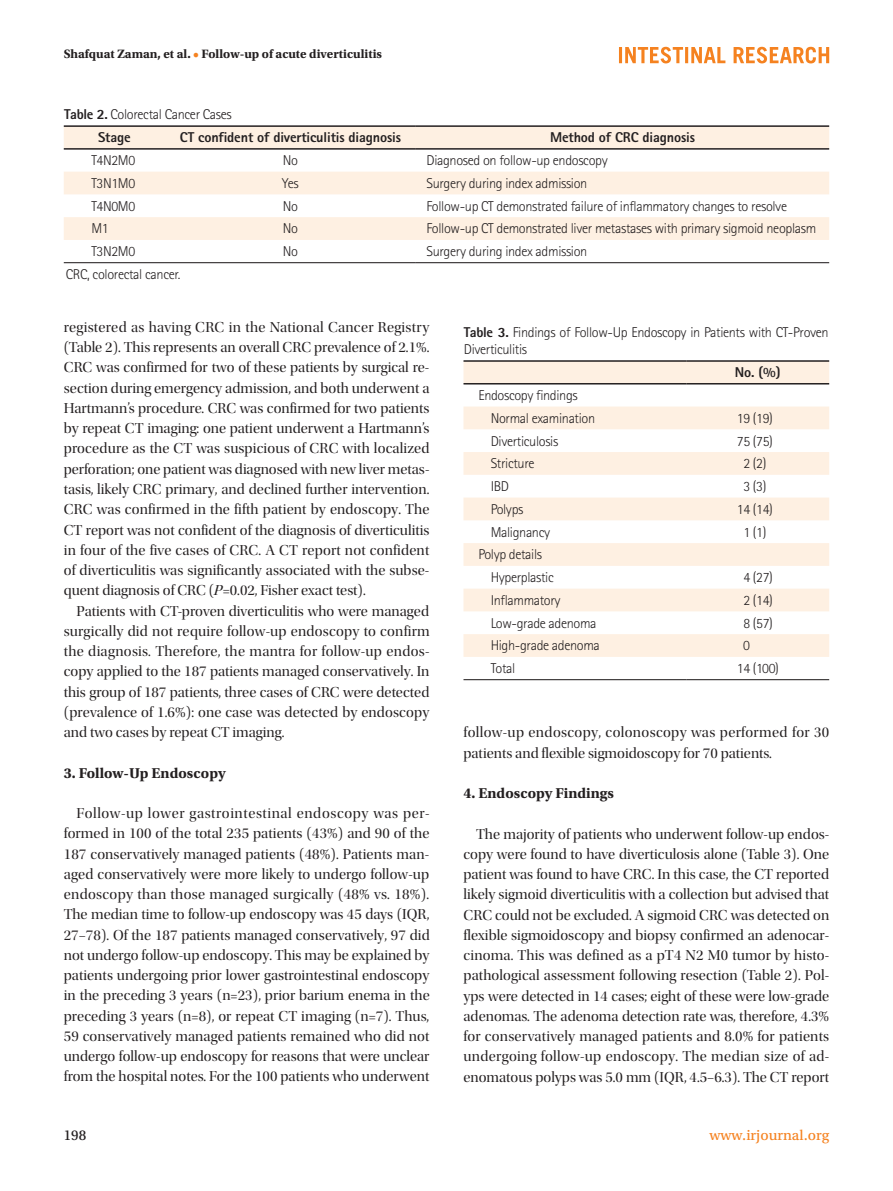
<style>
.page{position:relative;width:893px;height:1191px;background:#fff}
.page>*{position:absolute;margin:0;border:0;box-sizing:border-box;transform-origin:0 0}
.t1{font:15px/20.2px "Utopia Std Disp";color:#231f20;text-align:justify}
.t2{font:700 15px "Utopia Std";color:#231f20}
.t3{font:15px "Utopia Std Capt";color:#f58220}
.t4{font:15px "Utopia Std Capt";color:#231f20}
.t5{font:300 14.25px/22.8px "Rotis Sans Serif Std";letter-spacing:-.025em;color:#231f20}
.t6{font:800 14.25px "Rotis Sans Serif Std";letter-spacing:-.01em;color:#231f20}
.t7{font:700 12.75px "Utopia Std";color:#231f20}
.s1{color:#f58220}
.s2{font-weight:800}
.s3{font-style:italic}
</style>
<div class="page">
<svg style="left:619px;top:47px;width:210px;height:16px"></svg>
<svg style="left:64px;top:127px;width:765px;height:113px;fill:#fef0e2"></svg>
<hr style="left:64px;top:125px;width:101px;height:2px;background:#231f20">
<hr style="left:165px;top:125px;width:251px;height:2px;background:#231f20">
<hr style="left:416px;top:125px;width:413px;height:2px;background:#231f20">
<hr style="left:64px;top:148px;width:101px;height:2px;background:#231f20">
<hr style="left:165px;top:148px;width:251px;height:2px;background:#231f20">
<hr style="left:416px;top:148px;width:413px;height:2px;background:#231f20">
<hr style="left:64px;top:262px;width:101px;height:1px;background:#231f20">
<hr style="left:165px;top:262px;width:251px;height:1px;background:#231f20">
<hr style="left:416px;top:262px;width:413px;height:1px;background:#231f20">
<svg style="left:463px;top:362px;width:366px;height:295px;fill:#fef0e2"></svg>
<hr style="left:463px;top:360px;width:223px;height:2px;background:#231f20">
<hr style="left:686px;top:360px;width:143px;height:2px;background:#231f20">
<hr style="left:463px;top:383px;width:223px;height:1px;background:#231f20">
<hr style="left:686px;top:383px;width:143px;height:1px;background:#231f20">
<hr style="left:463px;top:679px;width:223px;height:1px;background:#231f20">
<hr style="left:686px;top:679px;width:143px;height:1px;background:#231f20">
<p class="t7" style="left:64px;top:47px;width:320px">Shafquat Zaman, et al. <span class="s1">•</span> Follow-up of acute diverticulitis</p>
<p class="t5" style="left:98px;top:102px;width:135px;line-height:23.5px;text-indent:-34px"><span class="s2">Table 2.</span> Colorectal Cancer Cases<br><span class="s2">Stage</span></p>
<p class="t6" style="left:180px;top:128px;width:223px">CT confident of diverticulitis diagnosis</p>
<p class="t6" style="left:550px;top:128px;width:146px">Method of CRC diagnosis</p>
<p class="t5" style="left:91px;top:149px;width:45px">T4N2M0</p>
<p class="t5" style="left:283px;top:149px;width:17px">No</p>
<p class="t5" style="left:426px;top:149px;width:183px">Diagnosed on follow-up endoscopy</p>
<p class="t5" style="left:91px;top:172px;width:45px">T3N1M0</p>
<p class="t5" style="left:282px;top:172px;width:18px">Yes</p>
<p class="t5" style="left:426px;top:172px;width:162px">Surgery during index admission</p>
<p class="t5" style="left:91px;top:194px;width:45px">T4N0M0</p>
<p class="t5" style="left:283px;top:194px;width:17px">No</p>
<p class="t5" style="left:426px;top:194px;width:362px">Follow-up CT demonstrated failure of inflammatory changes to resolve</p>
<p class="t5" style="left:91px;top:217px;width:19px">M1</p>
<p class="t5" style="left:283px;top:217px;width:17px">No</p>
<p class="t5" style="left:426px;top:217px;width:391px">Follow-up CT demonstrated liver metastases with primary sigmoid neoplasm</p>
<p class="t5" style="left:91px;top:240px;width:45px">T3N2M0</p>
<p class="t5" style="left:283px;top:240px;width:17px">No</p>
<p class="t5" style="left:426px;top:240px;width:162px">Surgery during index admission</p>
<p class="t5" style="left:66px;top:263px;width:116px">CRC, colorectal cancer.</p>
<p class="t1" style="left:64px;top:317px;width:367px">registered as having CRC in the National Cancer Registry (Table 2). This represents an overall CRC prevalence of 2.1%.<br>CRC was confirmed for two of these patients by surgical re&shy;section during emergency admission, and both underwent a Hartmann’s procedure. CRC was confirmed for two patients by repeat CT imaging: one patient underwent a Hartmann’s procedure as the CT was suspicious of CRC with localized perforation; one patient was diagnosed with new liver metas&shy;tasis, likely CRC primary, and declined further intervention.<br>CRC was confirmed in the fifth patient by endoscopy. The CT report was not confident of the diagnosis of diverticulitis in four of the five cases of CRC. A CT report not confident of diverticulitis was significantly associated with the subse&shy;quent diagnosis of CRC (<span class="s3">P</span>=0.02, Fisher exact test).</p>
<p class="t1" style="left:64px;top:601px;width:367px;text-indent:13px">Patients with CT-proven diverticulitis who were managed surgically did not require follow-up endoscopy to confirm the diagnosis. Therefore, the mantra for follow-up endos&shy;copy applied to the 187 patients managed conservatively. In this group of 187 patients, three cases of CRC were detected (prevalence of 1.6%): one case was detected by endoscopy and two cases by repeat CT imaging.</p>
<p class="t2" style="left:64px;top:764px;width:163px">3. Follow-Up Endoscopy</p>
<p class="t1" style="left:64px;top:803px;width:367px;text-indent:13px">Follow-up lower gastrointestinal endoscopy was per&shy;formed in 100 of the total 235 patients (43%) and 90 of the 187 conservatively managed patients (48%). Patients man&shy;aged conservatively were more likely to undergo follow-up endoscopy than those managed surgically (48% vs. 18%).<br>The median time to follow-up endoscopy was 45 days (IQR, 27−78). Of the 187 patients managed conservatively, 97 did not undergo follow-up endoscopy. This may be explained by patients undergoing prior lower gastrointestinal endoscopy in the preceding 3 years (n=23), prior barium enema in the preceding 3 years (n=8), or repeat CT imaging (n=7). Thus, 59 conservatively managed patients remained who did not undergo follow-up endoscopy for reasons that were unclear from the hospital notes. For the 100 patients who underwent</p>
<p class="t5" style="left:464px;top:323px;width:366px;line-height:17.1px"><span class="s2">Table 3.</span> Findings of Follow-Up Endoscopy in Patients with CT-Proven<br>Diverticulitis</p>
<p class="t6" style="left:735px;top:363px;width:47px">No. (%)</p>
<p class="t5" style="left:491px;top:384px;width:106px;text-indent:-12px">Endoscopy findings<br>Normal examination</p>
<p class="t5" style="left:737px;top:406px;width:38px">19 (19)</p>
<p class="t5" style="left:491px;top:429px;width:69px">Diverticulosis</p>
<p class="t5" style="left:737px;top:429px;width:38px">75 (75)</p>
<p class="t5" style="left:491px;top:452px;width:45px">Stricture</p>
<p class="t5" style="left:743px;top:452px;width:25px">2 (2)</p>
<p class="t5" style="left:491px;top:475px;width:20px">IBD</p>
<p class="t5" style="left:743px;top:475px;width:25px">3 (3)</p>
<p class="t5" style="left:491px;top:498px;width:34px">Polyps</p>
<p class="t5" style="left:737px;top:498px;width:38px">14 (14)</p>
<p class="t5" style="left:491px;top:520px;width:61px">Malignancy</p>
<p class="t5" style="left:743px;top:520px;width:25px">1 (1)</p>
<p class="t5" style="left:491px;top:543px;width:65px;text-indent:-12px">Polyp details<br>Hyperplastic</p>
<p class="t5" style="left:743px;top:566px;width:31px">4 (27)</p>
<p class="t5" style="left:491px;top:589px;width:71px">Inflammatory</p>
<p class="t5" style="left:743px;top:589px;width:31px">2 (14)</p>
<p class="t5" style="left:491px;top:611px;width:107px">Low-grade adenoma</p>
<p class="t5" style="left:743px;top:611px;width:31px">8 (57)</p>
<p class="t5" style="left:491px;top:634px;width:111px">High-grade adenoma</p>
<p class="t5" style="left:743px;top:634px;width:8px">0</p>
<p class="t5" style="left:491px;top:657px;width:26px">Total</p>
<p class="t5" style="left:737px;top:657px;width:44px">14 (100)</p>
<p class="t1" style="left:463px;top:722px;width:367px">follow-up endoscopy, colonoscopy was performed for 30 patients and flexible sigmoidoscopy for 70 patients.</p>
<p class="t2" style="left:463px;top:784px;width:152px">4. Endoscopy Findings</p>
<p class="t1" style="left:463px;top:824px;width:367px;text-indent:13px">The majority of patients who underwent follow-up endos&shy;copy were found to have diverticulosis alone (Table 3). One patient was found to have CRC. In this case, the CT reported likely sigmoid diverticulitis with a collection but advised that CRC could not be excluded. A sigmoid CRC was detected on flexible sigmoidoscopy and biopsy confirmed an adenocar&shy;cinoma. This was defined as a pT4 N2 M0 tumor by histo&shy;pathological assessment following resection (Table 2). Pol&shy;yps were detected in 14 cases; eight of these were low-grade adenomas. The adenoma detection rate was, therefore, 4.3% for conservatively managed patients and 8.0% for patients undergoing follow-up endoscopy. The median size of ad&shy;enomatous polyps was 5.0 mm (IQR, 4.5−6.3). The CT report</p>
<p class="t4" style="left:64px;top:1126px;width:24px">198</p>
<p class="t3" style="left:710px;top:1126px;width:121px">www.irjournal.org</p>
</div>
